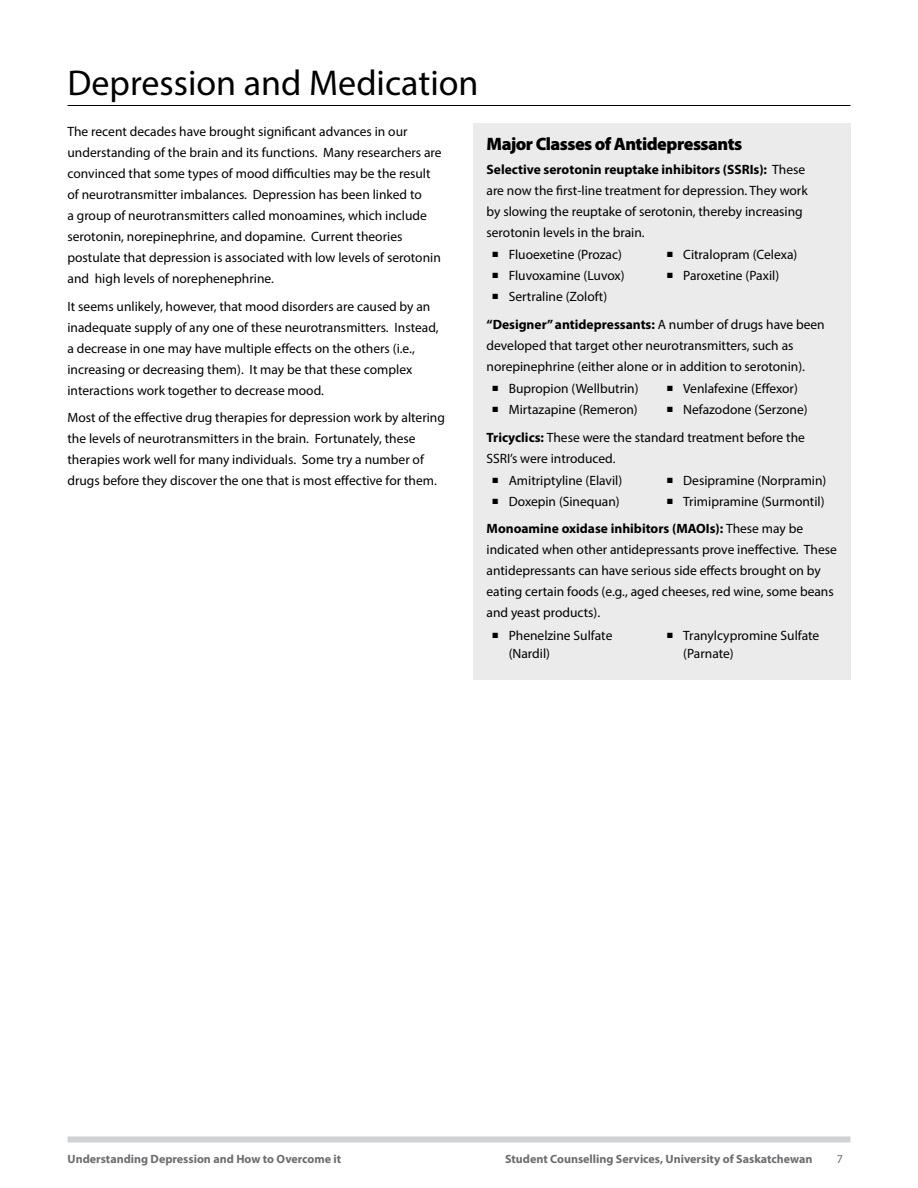
<style>
.page{position:relative;width:918px;height:1188px;background:#fff}
.page>*{position:absolute;margin:0;border:0;box-sizing:border-box;transform-origin:0 0}
.Heading_1{font:36px "Myriad Pro";color:#000}
.Heading_2{font:900 18px "Myriad Pro";letter-spacing:-.03em;color:#000}
.Body{font:13.5px/21px "Myriad Pro";color:#000}
.t1{font:700 12px "Myriad Pro";color:#6d6d71}
.t2{font:12px "Myriad Pro";color:#6d6d71}
.s1{font-weight:700}
</style>
<div class="page">
<div style="left:68px;top:1136px;width:782px;height:6px;background:#d1d2d4"></div>
<hr style="left:68px;top:105px;width:782px;height:1px;background:#000">
<div style="left:473px;top:123px;width:377px;height:556px;background:#ebebec"></div>
<p class="Heading_1" style="left:68px;top:60px;width:413px">Depression and Medication</p>
<p class="Body" style="left:68px;top:121px;width:376px">The recent decades have brought significant advances in our understanding of the brain and its functions. Many researchers are convinced that some types of mood difficulties may be the result of neurotransmitter imbalances. Depression has been linked to<br>a group of neurotransmitters called monoamines, which include serotonin, norepinephrine, and dopamine. Current theories postulate that depression is associated with low levels of serotonin and high levels of norephenephrine.</p>
<p class="Body" style="left:68px;top:295px;width:373px">It seems unlikely, however, that mood disorders are caused by an inadequate supply of any one of these neurotransmitters. Instead, a decrease in one may have multiple effects on the others (i.e., increasing or decreasing them). It may be that these complex interactions work together to decrease mood.</p>
<p class="Body" style="left:68px;top:407px;width:379px">Most of the effective drug therapies for depression work by altering the levels of neurotransmitters in the brain. Fortunately, these therapies work well for many individuals. Some try a number of drugs before they discover the one that is most effective for them.</p>
<p class="Heading_2" style="left:487px;top:134px;width:257px">Major Classes of Antidepressants</p>
<p class="Body" style="left:487px;top:159px;width:323px"><span class="s1">Selective serotonin reuptake inhibitors (SSRIs):</span> These are now the first-line treatment for depression. They work by slowing the reuptake of serotonin, thereby increasing serotonin levels in the brain.</p>
<p class="Body" style="left:493px;top:244px;width:131px">■ Fluoexetine (Prozac)</p>
<p class="Body" style="left:493px;top:265px;width:134px">■ Fluvoxamine (Luvox)</p>
<p class="Body" style="left:493px;top:286px;width:116px">■ Sertraline (Zoloft)</p>
<p class="Body" style="left:667px;top:244px;width:132px">■ Citralopram (Celexa)</p>
<p class="Body" style="left:667px;top:265px;width:114px">■ Paroxetine (Paxil)</p>
<p class="Body" style="left:487px;top:313px;width:340px"><span class="s1">“Designer” antidepressants:</span> A number of drugs have been developed that target other neurotransmitters, such as norepinephrine (either alone or in addition to serotonin).</p>
<p class="Body" style="left:493px;top:378px;width:148px">■ Bupropion (Wellbutrin)</p>
<p class="Body" style="left:493px;top:399px;width:147px">■ Mirtazapine (Remeron)</p>
<p class="Body" style="left:667px;top:378px;width:132px">■ Venlafexine (Effexor)</p>
<p class="Body" style="left:667px;top:399px;width:142px">■ Nefazodone (Serzone)</p>
<p class="Body" style="left:487px;top:426px;width:320px"><span class="s1">Tricyclics:</span> These were the standard treatment before the<br>SSRI’s were introduced.</p>
<p class="Body" style="left:493px;top:469px;width:131px">■ Amitriptyline (Elavil)</p>
<p class="Body" style="left:493px;top:490px;width:129px">■ Doxepin (Sinequan)</p>
<p class="Body" style="left:667px;top:469px;width:161px">■ Desipramine (Norpramin)</p>
<p class="Body" style="left:667px;top:490px;width:159px">■ Trimipramine (Surmontil)</p>
<p class="Body" style="left:487px;top:518px;width:352px"><span class="s1">Monoamine oxidase inhibitors (MAOIs):</span> These may be indicated when other antidepressants prove ineffective. These antidepressants can have serious side effects brought on by eating certain foods (e.g., aged cheeses, red wine, some beans and yeast products).</p>
<p class="Body" style="left:509px;top:626px;width:105px;line-height:18px;text-indent:-16px">■ Phenelzine Sulfate (Nardil)</p>
<p class="Body" style="left:683px;top:626px;width:138px;line-height:18px;text-indent:-16px">■ Tranylcypromine Sulfate (Parnate)</p>
<p class="t1" style="left:68px;top:1151px;width:275px">Understanding Depression and How to Overcome it</p>
<p class="t1" style="left:505px;top:1151px;width:309px">Student Counselling Services, University of Saskatchewan</p>
<p class="t2" style="left:837px;top:1151px;width:8px">7</p>
</div>
